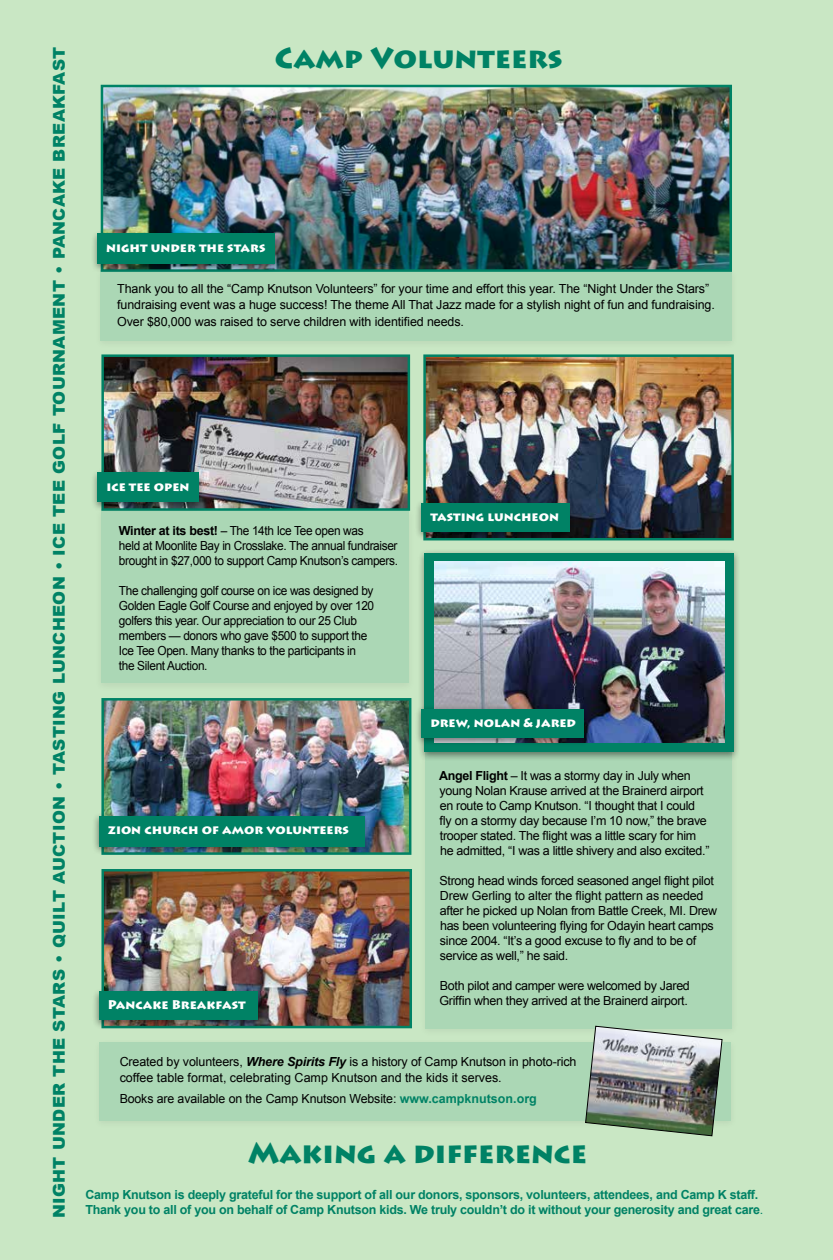
<style>
.page{position:relative;width:833px;height:1260px;background:#fff}
.page>*{position:absolute;margin:0;border:0;box-sizing:border-box;transform-origin:0 0}
.t1{font:900 28.75px "Lithos Pro";color:#008265}
.t2{font:900 16.25px "Arial";letter-spacing:.02em;color:#008265}
.t3{font:12.5px/15px "Arial";letter-spacing:-.025em;color:#000}
.t4{font:12.5px/15px "Arial";letter-spacing:-.025em;color:#000;scale:.95 1}
.t5{font:700 12.5px/15px "Arial";letter-spacing:-.02em;color:#008265}
.t6{font:12.5px/16.2px "Arial";color:#000}
.t7{font:900 12.5px "Lithos Pro";color:#fff}
.s1{font-weight:700}
.s2{font-weight:700;font-style:italic}
.s3{font-weight:700;color:#008265}
.s4{font-weight:400}
</style>
<div class="page">
<div style="left:0;top:0;width:832px;height:1260px;background:#c9e7c4"></div>
<div style="left:93px;top:1037px;width:644px;height:93px;background:#000;opacity:.45"></div>
<div style="left:99px;top:1042px;width:631px;height:78px;background:#abd7b5"></div>
<hr style="left:832px;top:1125px;width:1px;height:135px;background:#008265">
<hr style="left:832px;top:58px;width:1px;height:44px;background:#008265">
<img style="left:104px;top:872px;width:305px;height:153px">
<div style="left:101px;top:869px;width:311px;height:159px;border:2px solid #008265"></div>
<div style="left:92px;top:987px;width:172px;height:43px;background:#000;opacity:.45"></div>
<div style="left:99px;top:991px;width:158px;height:29px;background:#008265"></div>
<img style="left:104px;top:701px;width:304px;height:151px">
<div style="left:101px;top:698px;width:310px;height:157px;border:2px solid #008265"></div>
<div style="left:92px;top:812px;width:279px;height:44px;background:#000;opacity:.45"></div>
<div style="left:99px;top:816px;width:265px;height:30px;background:#008265"></div>
<img style="left:104px;top:88px;width:625px;height:179px">
<div style="left:101px;top:85px;width:631px;height:187px;border:2px solid #008265"></div>
<div style="left:91px;top:230px;width:190px;height:43px;background:#000;opacity:.45"></div>
<div style="left:97px;top:234px;width:178px;height:30px;background:#008265"></div>
<div style="left:94px;top:267px;width:644px;height:83px;background:#000;opacity:.45"></div>
<div style="left:101px;top:271px;width:631px;height:70px;background:#abd7b5"></div>
<div style="left:95px;top:505px;width:320px;height:188px;background:#c5e3c0"></div>
<div style="left:101px;top:510px;width:308px;height:173px;background:#abd7b5"></div>
<img style="left:104px;top:357px;width:303px;height:151px">
<div style="left:101px;top:354px;width:309px;height:157px;border:2px solid #008265"></div>
<div style="left:91px;top:468px;width:114px;height:44px;background:#000;opacity:.45"></div>
<div style="left:97px;top:473px;width:102px;height:29px;background:#008265"></div>
<div style="left:418px;top:748px;width:321px;height:290px;background:#c6e4c1"></div>
<div style="left:425px;top:752px;width:307px;height:276px;background:#abd7b5"></div>
<div style="left:417px;top:549px;width:323px;height:212px;background:#000;opacity:.45"></div>
<div style="left:424px;top:553px;width:309px;height:199px;background:#008265"></div>
<img style="left:434px;top:562px;width:290px;height:180px">
<img style="left:426px;top:357px;width:304px;height:180px">
<div style="left:423px;top:354px;width:310px;height:186px;border:2px solid #008265"></div>
<img style="left:585px;top:1026px;width:137px;height:111px">
<div style="left:414px;top:499px;width:163px;height:42px;background:#000;opacity:.45"></div>
<div style="left:421px;top:503px;width:149px;height:28px;background:#008265"></div>
<div style="left:414px;top:705px;width:177px;height:42px;background:#000;opacity:.45"></div>
<div style="left:421px;top:709px;width:163px;height:29px;background:#008265"></div>
<h2 class="t2" style="left:47px;top:1218px;width:1173px;rotate:-90deg">NIGHT UNDER THE STARS • QUILT AUCTION • TASTING LUNCHEON • ICE TEE GOLF TOURNAMENT • PANCAKE BREAKFAST</h2>
<h1 class="t1" style="left:275px;top:40px;width:289px">Camp Volunteers</h1>
<p class="t7" style="left:106px;top:240px;width:161px">night under the stars</p>
<p class="t3" style="left:117px;top:281px;width:599px;line-height:16.2px">Thank you to all the “Camp Knutson Volunteers” for your time and effort this year. The “Night Under the Stars” fundraising event was a huge success! The theme All That Jazz made for a stylish night of fun and fundraising.<br>Over $80,000 was raised to serve children with identified needs.</p>
<p class="t7" style="left:106px;top:479px;width:85px">ice tee open</p>
<p class="t4" style="left:119px;top:523px;width:295px"><span class="s1">Winter at its best!</span> – The 14th Ice Tee open was<br>held at Moonlite Bay in Crosslake. The annual fundraiser brought in $27,000 to support Camp Knutson’s campers.</p>
<p class="t4" style="left:119px;top:583px;width:270px">The challenging golf course on ice was designed by Golden Eagle Golf Course and enjoyed by over 120 golfers this year. Our appreciation to our 25 Club members — donors who gave $500 to support the Ice Tee Open. Many thanks to the participants in the Silent Auction.</p>
<p class="t7" style="left:108px;top:822px;width:243px">zion church of amor volunteers</p>
<p class="t7" style="left:108px;top:997px;width:139px">Pancake Breakfast</p>
<p class="t7" style="left:430px;top:509px;width:130px">tasting luncheon</p>
<p class="t7" style="left:430px;top:715px;width:147px">drew, nolan &amp; jared</p>
<p class="t3" style="left:439px;top:768px;width:272px"><span class="s1">Angel Flight</span> – It was a stormy day in July when young Nolan Krause arrived at the Brainerd airport en route to Camp Knutson. “I thought that I could fly on a stormy day because I’m 10 now,” the brave trooper stated. The flight was a little scary for him he admitted, “I was a little shivery and also excited.”</p>
<p class="t3" style="left:439px;top:873px;width:279px">Strong head winds forced seasoned angel flight pilot Drew Gerling to alter the flight pattern as needed after he picked up Nolan from Battle Creek, MI. Drew has been volunteering flying for Odayin heart camps since 2004. “It’s a good excuse to fly and to be of service as well,” he said.</p>
<p class="t3" style="left:439px;top:978px;width:252px">Both pilot and camper were welcomed by Jared<br>Griffin when they arrived at the Brainerd airport.</p>
<p class="t6" style="left:120px;top:1053px;width:458px">Created by volunteers, <span class="s2">Where Spirits Fly</span> is a history of Camp Knutson in photo-rich coffee table format, celebrating Camp Knutson and the kids it serves.</p>
<p class="t3" style="left:120px;top:1092px;width:418px">Books are available on the Camp Knutson Website: <span class="s3">www.campknutson.org</span></p>
<h1 class="t1" style="left:248px;top:1136px;width:340px">Making a difference</h1>
<p class="t5" style="left:85px;top:1187px;width:679px">Camp Knutson is deeply grateful for the support of all our donors, sponsors, volunteers, attendees, and Camp K staff.<br>Thank you to all of you on behalf of Camp Knutson kids. We truly couldn’t do it without your generosity and great care<span class="s4">.</span></p>
</div>
